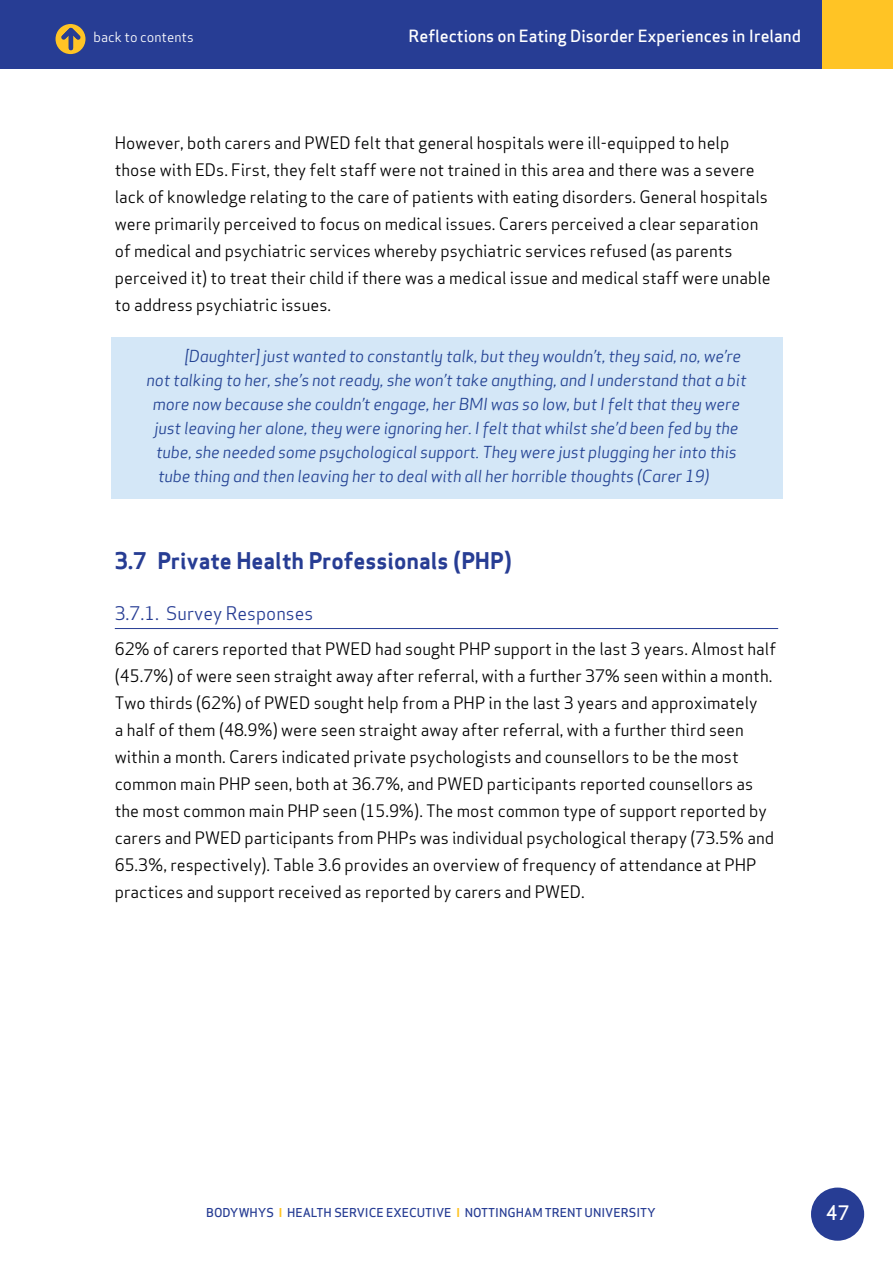
<style>
.page{position:relative;width:893px;height:1263px;background:#fff}
.page>*{position:absolute;margin:0;border:0;box-sizing:border-box;transform-origin:0 0}
.t1{font:22.5px "Apex Sans Bold T";color:#273d94}
.t2{font:19.5px "Apex Sans Medium T";color:#fff}
.t3{font:18px "Apex Sans";color:#273d94}
.t4{font:16.5px/27px "Apex Sans";color:#000}
.t5{font:16.5px "Apex Sans Medium T";color:#fff}
.t6{font:16.2px "Apex Sans Book Italic T";letter-spacing:-.01em;color:#244394}
.t7{font:13.5px "Apex Sans";color:#fff}
.t8{font:12px "Apex Sans Medium T";color:#273d94}
.s1{font-family:"Apex Sans Bold T";color:#ffc425}
</style>
<div class="page">
<div style="left:0;top:0;width:893px;height:69px;background:#273d94"></div>
<div style="left:811px;top:1187px;width:53px;height:54px;background:#273d94;border-radius:50%"></div>
<div style="left:822px;top:0;width:71px;height:69px;background:#ffc425"></div>
<svg style="left:56px;top:24px;width:30px;height:30px"></svg>
<div style="left:111px;top:337px;width:671px;height:162px;background:#d4e7f7"></div>
<hr style="left:115px;top:628px;width:663px;height:1px;background:#273d94">
<p class="t7" style="left:93px;top:26px;width:102px">back to contents</p>
<p class="t5" style="left:409px;top:26px;width:394px">Reflections on Eating Disorder Experiences in Ireland</p>
<p class="t4" style="left:115px;top:128px;width:657px">However, both carers and PWED felt that general hospitals were ill-equipped to help those with EDs. First, they felt staff were not trained in this area and there was a severe lack of knowledge relating to the care of patients with eating disorders. General hospitals were primarily perceived to focus on medical issues. Carers perceived a clear separation of medical and psychiatric services whereby psychiatric services refused (as parents perceived it) to treat their child if there was a medical issue and medical staff were unable to address psychiatric issues.</p>
<p class="t6" style="left:185px;top:346px;width:558px">[Daughter] just wanted to constantly talk, but they wouldn’t, they said, no, we’re</p>
<p class="t6" style="left:146px;top:370px;width:602px">not talking to her, she’s not ready, she won’t take anything, and I understand that a bit</p>
<p class="t6" style="left:153px;top:394px;width:589px">more now because she couldn’t engage, her BMI was so low, but I felt that they were</p>
<p class="t6" style="left:154px;top:418px;width:586px">just leaving her alone, they were ignoring her. I felt that whilst she’d been fed by the</p>
<p class="t6" style="left:156px;top:442px;width:582px">tube, she needed some psychological support. They were just plugging her into this</p>
<p class="t6" style="left:158px;top:466px;width:553px">tube thing and then leaving her to deal with all her horrible thoughts (Carer 19)</p>
<h1 class="t1" style="left:115px;top:546px;width:399px">3.7 Private Health Professionals (PHP)</h1>
<p class="t3" style="left:115px;top:598px;width:200px">3.7.1. Survey Responses</p>
<p class="t4" style="left:115px;top:634px;width:663px">62% of carers reported that PWED had sought PHP support in the last 3 years. Almost half (45.7%) of were seen straight away after referral, with a further 37% seen within a month.<br>Two thirds (62%) of PWED sought help from a PHP in the last 3 years and approximately<br>a half of them (48.9%) were seen straight away after referral, with a further third seen within a month. Carers indicated private psychologists and counsellors to be the most common main PHP seen, both at 36.7%, and PWED participants reported counsellors as the most common main PHP seen (15.9%). The most common type of support reported by carers and PWED participants from PHPs was individual psychological therapy (73.5% and 65.3%, respectively). Table 3.6 provides an overview of frequency of attendance at PHP practices and support received as reported by carers and PWED.</p>
<p class="t8" style="left:206px;top:1205px;width:451px">BODYWHYS <span class="s1">I</span> HEALTH SERVICE EXECUTIVE <span class="s1">I</span> NOTTINGHAM TRENT UNIVERSITY</p>
<p class="t2" style="left:826px;top:1200px;width:25px">47</p>
</div>
